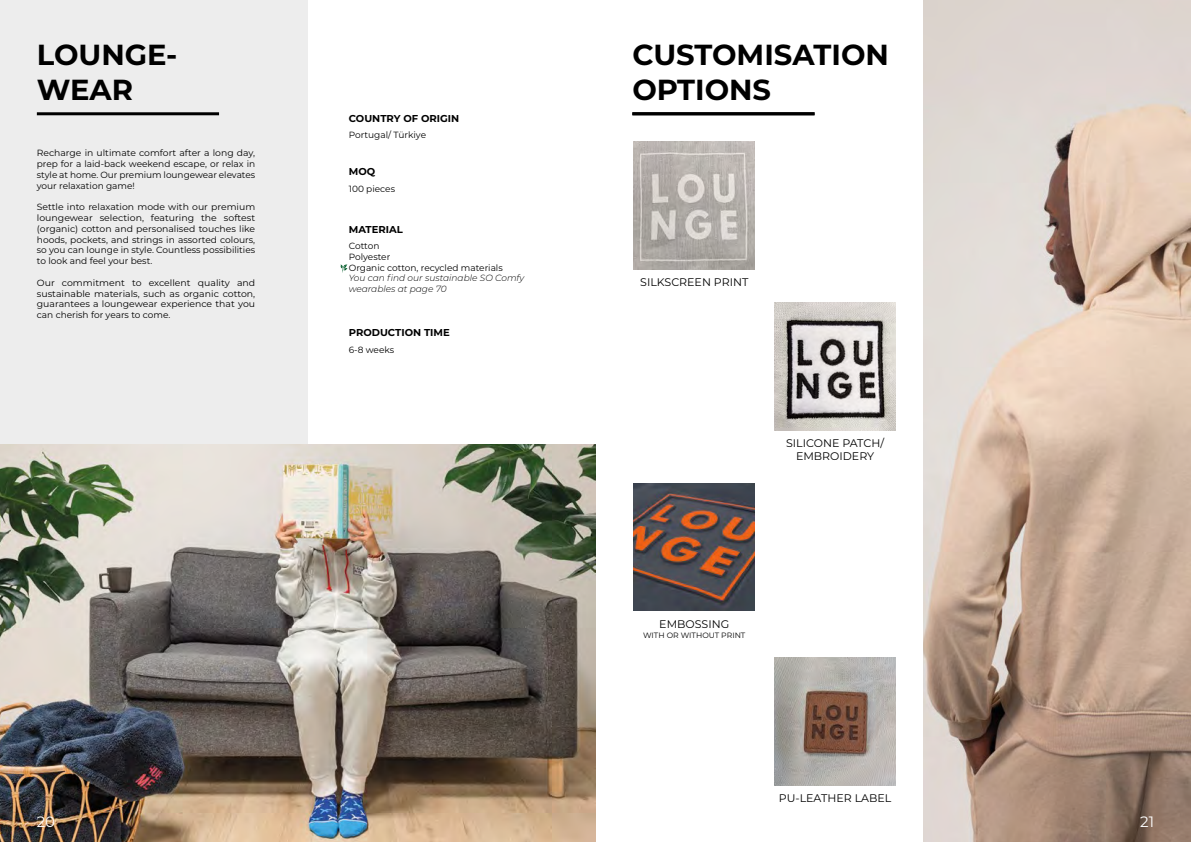
<style>
.page{position:relative;width:1191px;height:842px;background:#fff}
.page>*{position:absolute;margin:0;border:0;box-sizing:border-box;transform-origin:0 0}
.t1{font:700 29px/34.8px "Montserrat";color:#000}
.t2{font:15px "Montserrat";color:#fff}
.t3{font:11px/13.2px "Montserrat";color:#000;text-align:center}
.t4{font:700 10px "Montserrat";color:#000}
.t5{font:9px/10.8px "Montserrat";color:#000;text-align:justify}
.t6{font:9px/10.8px "Montserrat";color:#000;text-align:justify;scale:1.04 1}
.t7{font:italic 300 9px/10.8px "Montserrat";color:#000}
.t8{font:7.7px "Montserrat";color:#000}
</style>
<div class="page">
<img style="left:633px;top:141px;width:122px;height:129px">
<img style="left:774px;top:302px;width:121px;height:128px">
<img style="left:633px;top:483px;width:122px;height:127px">
<img style="left:774px;top:657px;width:121px;height:129px">
<img style="left:923px;top:0;width:268px;height:842px">
<hr style="left:632px;top:112px;width:182px;height:3px;background:#000">
<div style="left:0;top:0;width:307px;height:444px;background:#ededed"></div>
<img style="left:0;top:444px;width:595px;height:398px">
<hr style="left:37px;top:112px;width:182px;height:3px;background:#000">
<svg style="left:340px;top:264px;width:8px;height:8px"></svg>
<h1 class="t1" style="left:37px;top:36px;width:142px">LOUNGE-<br>WEAR</h1>
<p class="t5" style="left:37px;top:147px;width:220px">Recharge in ultimate comfort after a long day, prep for a laid-back weekend escape, or relax in style at home. Our premium loungewear elevates your relaxation game!</p>
<p class="t5" style="left:37px;top:201px;width:220px">Settle into relaxation mode with our premium loungewear selection, featuring the softest (organic) cotton and personalised touches like hoods, pockets, and strings in assorted colours, so you can lounge in style. Countless possibilities to look and feel your best.</p>
<p class="t6" style="left:37px;top:277px;width:211px">Our commitment to excellent quality and sustainable materials, such as organic cotton, guarantees a loungewear experience that you can cherish for years to come.</p>
<p class="t4" style="left:349px;top:111px;width:112px">COUNTRY OF ORIGIN</p>
<p class="t5" style="left:349px;top:130px;width:79px">Portugal/ Türkiye</p>
<p class="t4" style="left:349px;top:164px;width:28px">MOQ</p>
<p class="t5" style="left:349px;top:183px;width:48px">100 pieces</p>
<p class="t4" style="left:349px;top:222px;width:56px">MATERIAL</p>
<p class="t5" style="left:349px;top:240px;width:155px;text-align:left">Cotton<br>Polyester<br>Organic cotton, recycled materials</p>
<p class="t7" style="left:349px;top:273px;width:177px">You can find our sustainable SO Comfy wearables at page 70</p>
<p class="t4" style="left:349px;top:325px;width:102px">PRODUCTION TIME</p>
<p class="t5" style="left:349px;top:344px;width:47px">6-8 weeks</p>
<h2 class="t2" style="left:37px;top:812px;width:20px">20</h2>
<h1 class="t1" style="left:632px;top:36px;width:258px">CUSTOMISATION<br>OPTIONS</h1>
<p class="t3" style="left:640px;top:275px;width:110px">SILKSCREEN PRINT</p>
<p class="t3" style="left:786px;top:436px;width:100px">SILICONE PATCH/<br>EMBROIDERY</p>
<p class="t3" style="left:659px;top:617px;width:71px">EMBOSSING</p>
<p class="t8" style="left:643px;top:630px;width:104px">WITH OR WITHOUT PRINT</p>
<p class="t3" style="left:779px;top:791px;width:114px">PU-LEATHER LABEL</p>
<h2 class="t2" style="left:1140px;top:812px;width:15px">21</h2>
</div>
